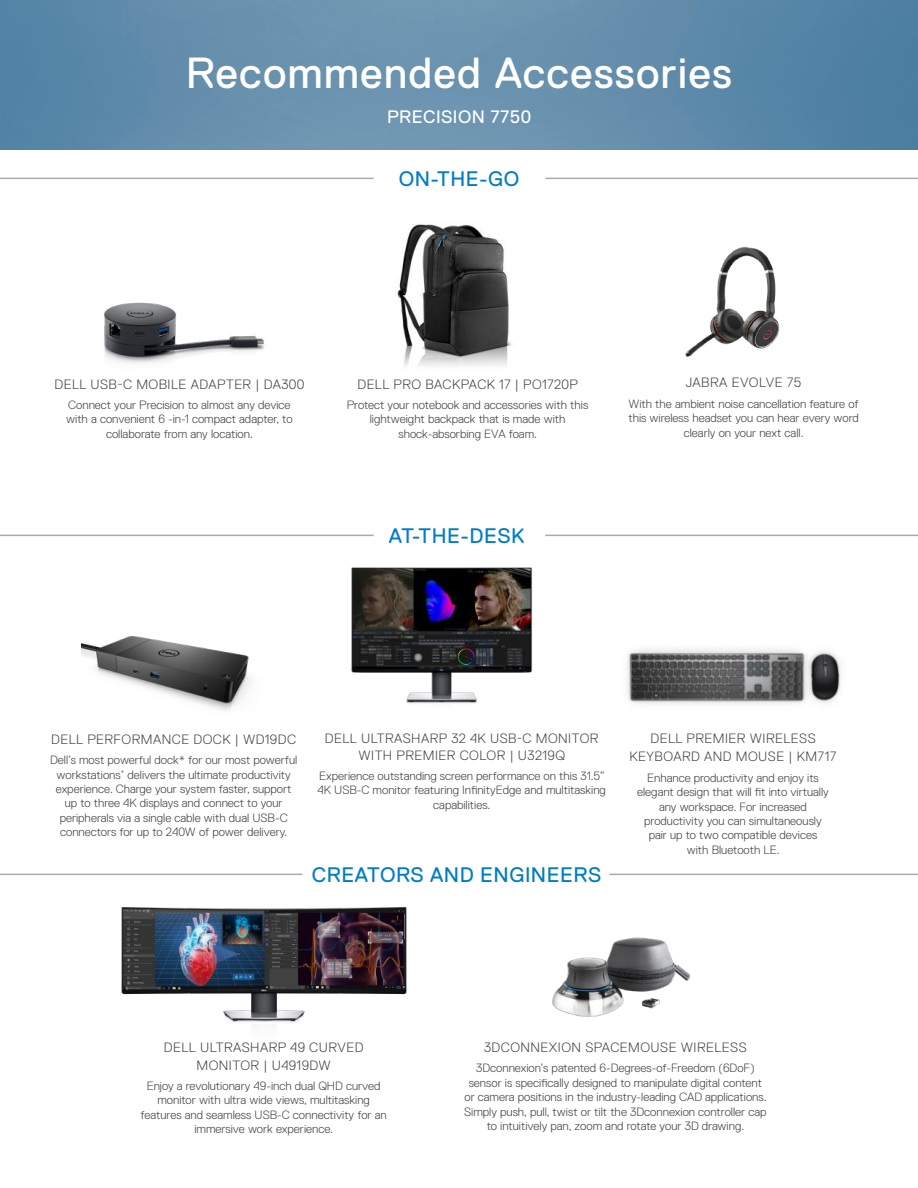
<style>
.page{position:relative;width:918px;height:1188px;background:#fff}
.page>*{position:absolute;margin:0;border:0;box-sizing:border-box;transform-origin:0 0}
.t1{font:43.5px "Dell Replica";letter-spacing:.025em;color:#fff}
.t2{font:21px "Dell Replica";letter-spacing:.025em;color:#007dc4}
.t3{font:18px "Dell Replica";letter-spacing:.025em;color:#fff}
.t4{font:300 13.5px/18px "Dell Replica";letter-spacing:.035em;color:#444041;text-align:center}
.t5{font:300 12px/14.4px "Dell Replica";color:#444041;text-align:center}
</style>
<div class="page">
<img style="left:0;top:0;width:918px;height:150px">
<img style="left:397px;top:224px;width:115px;height:142px">
<hr style="left:0;top:178px;width:374px;height:1px;background:#aaa">
<hr style="left:0;top:535px;width:374px;height:1px;background:#aaa">
<hr style="left:0;top:874px;width:302px;height:1px;background:#aaa">
<hr style="left:545px;top:178px;width:373px;height:1px;background:#aaa">
<hr style="left:545px;top:535px;width:373px;height:1px;background:#aaa">
<hr style="left:609px;top:874px;width:309px;height:1px;background:#aaa">
<img style="left:685px;top:247px;width:95px;height:110px">
<img style="left:627px;top:649px;width:214px;height:55px">
<img style="left:351px;top:567px;width:182px;height:137px">
<img style="left:81px;top:636px;width:169px;height:75px">
<img style="left:552px;top:937px;width:138px;height:80px">
<img style="left:105px;top:873px;width:302px;height:150px">
<img style="left:104px;top:302px;width:161px;height:61px">
<h1 class="t1" style="left:186px;top:49px;width:548px">Recommended Accessories</h1>
<h3 class="t3" style="left:387px;top:107px;width:146px">PRECISION 7750</h3>
<h2 class="t2" style="left:399px;top:167px;width:122px">ON-THE-GO</h2>
<p class="t4" style="left:54px;top:375px;width:251px">DELL USB-C MOBILE ADAPTER | DA300</p>
<p class="t5" style="left:66px;top:398px;width:228px">Connect your Precision to almost any device with a convenient 6 -in-1 compact adapter, to collaborate from any location.</p>
<p class="t4" style="left:357px;top:375px;width:222px">DELL PRO BACKPACK 17 | PO1720P</p>
<p class="t5" style="left:347px;top:398px;width:243px">Protect your notebook and accessories with this lightweight backpack that is made with shock-absorbing EVA foam.</p>
<h2 class="t2" style="left:389px;top:524px;width:137px">AT-THE-DESK</h2>
<p class="t4" style="left:686px;top:374px;width:117px">JABRA EVOLVE 75</p>
<p class="t5" style="left:628px;top:397px;width:232px">With the ambient noise cancellation feature of this wireless headset you can hear every word clearly on your next call.</p>
<p class="t4" style="left:51px;top:730px;width:246px">DELL PERFORMANCE DOCK | WD19DC</p>
<p class="t5" style="left:50px;top:753px;width:249px">Dell’s most powerful dock* for our most powerful workstations<sup>*</sup> delivers the ultimate productivity experience. Charge your system faster, support up to three 4K displays and connect to your peripherals via a single cable with dual USB-C connectors for up to 240W of power delivery.</p>
<p class="t4" style="left:325px;top:731px;width:275px;line-height:16.2px">DELL ULTRASHARP 32 4K USB-C MONITOR<br>WITH PREMIER COLOR | U3219Q</p>
<p class="t5" style="left:318px;top:769px;width:290px">Experience outstanding screen performance on this 31.5”<br>4K USB-C monitor featuring InfinityEdge and multitasking capabilities.</p>
<h2 class="t2" style="left:312px;top:863px;width:291px">CREATORS AND ENGINEERS</h2>
<p class="t4" style="left:630px;top:730px;width:208px">DELL PREMIER WIRELESS<br>KEYBOARD AND MOUSE | KM717</p>
<p class="t5" style="left:637px;top:771px;width:193px">Enhance productivity and enjoy its elegant design that will fit into virtually any workspace. For increased productivity you can simultaneously pair up to two compatible devices with Bluetooth LE.</p>
<p class="t4" style="left:164px;top:1038px;width:201px">DELL ULTRASHARP 49 CURVED<br>MONITOR | U4919DW</p>
<p class="t5" style="left:141px;top:1079px;width:248px">Enjoy a revolutionary 49-inch dual QHD curved monitor with ultra wide views, multitasking features and seamless USB-C connectivity for an immersive work experience.</p>
<p class="t4" style="left:484px;top:1038px;width:264px">3DCONNEXION SPACEMOUSE WIRELESS</p>
<p class="t5" style="left:464px;top:1061px;width:304px">3Dconnexion’s patented 6-Degrees-of-Freedom (6DoF) sensor is specifically designed to manipulate digital content or camera positions in the industry-leading CAD applications.<br>Simply push, pull, twist or tilt the 3Dconnexion controller cap to intuitively pan, zoom and rotate your 3D drawing.</p>
</div>
